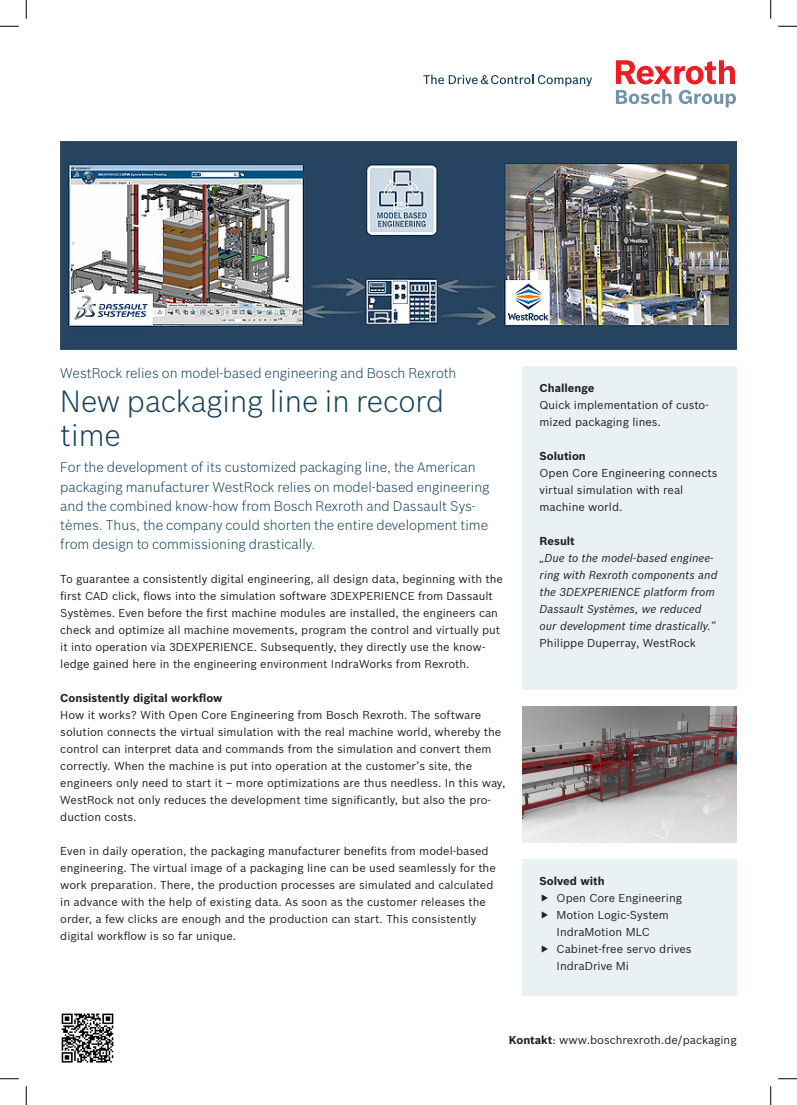
<style>
.page{position:relative;width:797px;height:1105px;background:#fff}
.page>*{position:absolute;margin:0;border:0;box-sizing:border-box;transform-origin:0 0}
.t1{font:300 30px/34px "Bosch Sans";color:#1a4360}
.t2{font:300 13.75px/19.1px "Bosch Sans";color:#1a4360}
.t3{font:11.25px/17px "Bosch Sans";color:#231f20}
.t4{font:italic 11.25px/17px "Bosch Sans";color:#231f20}
.t5{font:700 11.25px "Bosch Sans";color:#231f20}
.s1{font-weight:700}
</style>
<div class="page">
<div style="left:522px;top:366px;width:214px;height:324px;background:#eaf1f5"></div>
<div style="left:522px;top:860px;width:214px;height:136px;background:#eaf1f5"></div>
<svg style="left:423px;top:75px;width:169px;height:11px"></svg>
<svg style="left:616px;top:60px;width:120px;height:47px"></svg>
<img style="left:522px;top:707px;width:214px;height:136px">
<img style="left:60px;top:141px;width:676px;height:208px">
<img style="left:61px;top:1013px;width:53px;height:50px">
<svg style="left:0;top:25px;width:19px;height:2px"></svg>
<svg style="left:778px;top:25px;width:19px;height:2px"></svg>
<svg style="left:0;top:1078px;width:19px;height:1px"></svg>
<svg style="left:778px;top:1078px;width:19px;height:1px"></svg>
<svg style="left:25px;top:0;width:2px;height:19px"></svg>
<svg style="left:25px;top:1086px;width:2px;height:19px"></svg>
<svg style="left:770px;top:0;width:1px;height:19px"></svg>
<svg style="left:770px;top:1086px;width:1px;height:19px"></svg>
<p class="t2" style="left:60px;top:362px;width:397px">WestRock relies on model-based engineering and Bosch Rexroth</p>
<h1 class="t1" style="left:60px;top:382px;width:385px">New packaging line in record time</h1>
<p class="t2" style="left:60px;top:457px;width:431px">For the development of its customized packaging line, the American packaging manufacturer WestRock relies on model-based engineering and the combined know-how from Bosch Rexroth and Dassault Sys&shy;tèmes. Thus, the company could shorten the entire development time from design to commissioning drastically.</p>
<p class="t3" style="left:60px;top:570px;width:444px">To guarantee a consistently digital engineering, all design data, beginning with the first CAD click, flows into the simulation software 3DEXPERIENCE from Dassault Systèmes. Even before the first machine modules are installed, the engineers can check and optimize all machine movements, program the control and virtually put it into operation via 3DEXPERIENCE. Subsequently, they directly use the know&shy;ledge gained here in the engineering environment IndraWorks from Rexroth.</p>
<p class="t5" style="left:60px;top:689px;width:164px">Consistently digital workflow</p>
<p class="t3" style="left:60px;top:706px;width:447px">How it works? With Open Core Engineering from Bosch Rexroth. The software solution connects the virtual simulation with the real machine world, whereby the control can interpret data and commands from the simulation and convert them correctly. When the machine is put into operation at the customer’s site, the engineers only need to start it – more optimizations are thus needless. In this way, WestRock not only reduces the development time significantly, but also the pro&shy;duction costs.</p>
<p class="t3" style="left:60px;top:842px;width:437px">Even in daily operation, the packaging manufacturer benefits from model-based engineering. The virtual image of a packaging line can be used seamlessly for the work preparation. There, the production processes are simulated and calculated in advance with the help of existing data. As soon as the customer releases the order, a few clicks are enough and the production can start. This consistently digital workflow is so far unique.</p>
<p class="t5" style="left:539px;top:379px;width:56px">Challenge</p>
<p class="t3" style="left:539px;top:396px;width:171px">Quick implementation of custo&shy;mized packaging lines.</p>
<p class="t5" style="left:539px;top:447px;width:48px">Solution</p>
<p class="t3" style="left:539px;top:464px;width:179px">Open Core Engineering connects virtual simulation with real machine world.</p>
<p class="t5" style="left:539px;top:532px;width:37px">Result</p>
<p class="t4" style="left:539px;top:549px;width:179px">„Due to the model-based enginee&shy;ring with Rexroth components and the 3DEXPERIENCE platform from Dassault Systèmes, we reduced our development time drastically.”</p>
<p class="t3" style="left:539px;top:634px;width:158px">Philippe Duperray, WestRock</p>
<p class="t5" style="left:539px;top:873px;width:67px">Solved with</p>
<p class="t3" style="left:556px;top:889px;width:137px">Open Core Engineering<br>Motion Logic-System<br>IndraMotion MLC<br>Cabinet-free servo drives<br>IndraDrive Mi</p>
<p class="t3" style="left:509px;top:1031px;width:229px"><span class="s1">Kontakt</span>: www.boschrexroth.de/packaging</p>
</div>
